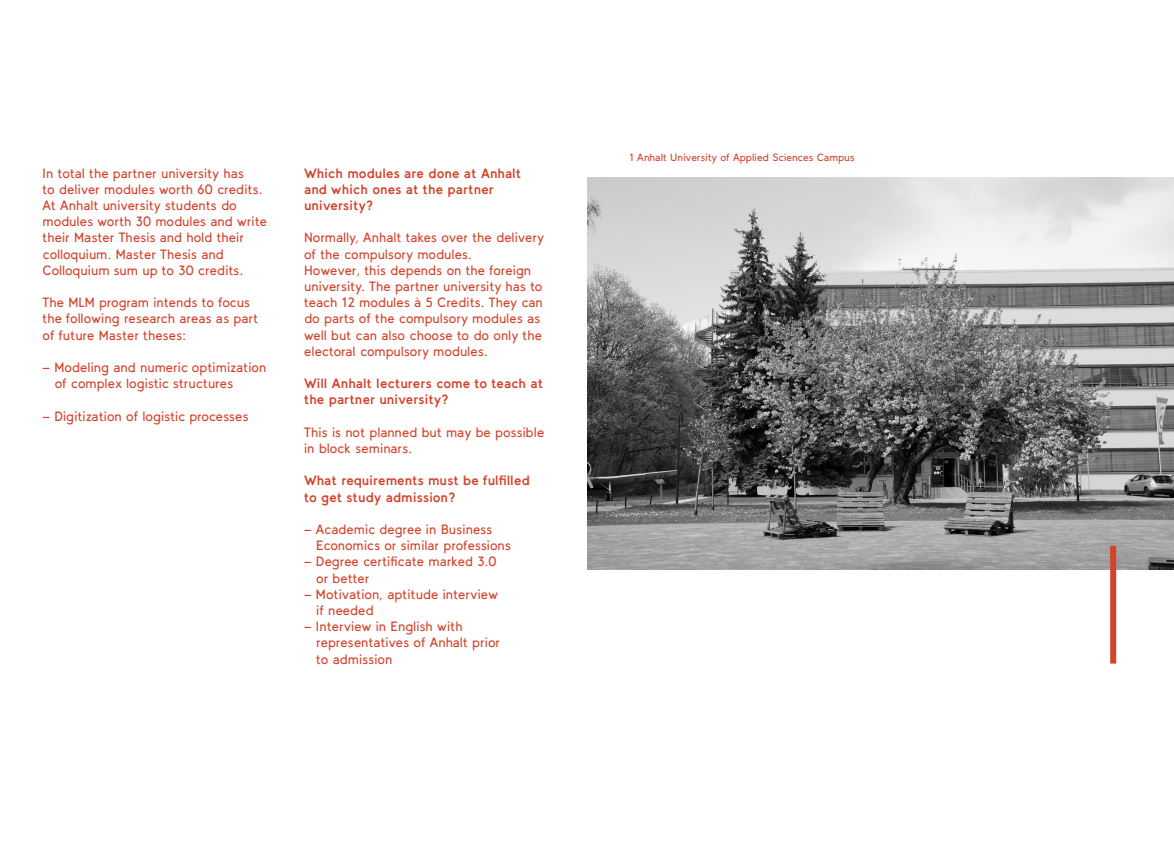
<style>
.page{position:relative;width:1174px;height:842px;background:#fff}
.page>*{position:absolute;margin:0;border:0;box-sizing:border-box;transform-origin:0 0}
.t1{font:13.5px/16.2px "Tilde";color:#d3422a}
.t2{font:700 13.5px/16.2px "Tilde";color:#d3422a}
.t3{font:10.5px "Tilde";letter-spacing:.01em;color:#d3422a}
</style>
<div class="page">
<img style="left:587px;top:178px;width:586px;height:392px">
<div style="left:1110px;top:546px;width:6px;height:118px;background:#d3422a"></div>
<p class="t1" style="left:43px;top:165px;width:226px">In total the partner university has<br>to deliver modules worth 60 credits.<br>At Anhalt university students do modules worth 30 modules and write their Master Thesis and hold their colloquium. Master Thesis and Colloquium sum up to 30 credits.</p>
<p class="t1" style="left:43px;top:294px;width:217px">The MLM program intends to focus the following research areas as part of future Master theses:</p>
<p class="t1" style="left:55px;top:359px;width:213px;text-indent:-12px">- Modeling and numeric optimization of complex logistic structures</p>
<p class="t1" style="left:43px;top:408px;width:207px">- Digitization of logistic processes</p>
<p class="t2" style="left:304px;top:165px;width:219px">Which modules are done at Anhalt and which ones at the partner university?</p>
<p class="t1" style="left:304px;top:230px;width:241px">Normally, Anhalt takes over the delivery of the compulsory modules.<br>However, this depends on the foreign university. The partner university has to teach 12 modules à 5 Credits. They can do parts of the compulsory modules as well but can also choose to do only the electoral compulsory modules.</p>
<p class="t2" style="left:304px;top:376px;width:241px">Will Anhalt lecturers come to teach at the partner university?</p>
<p class="t1" style="left:304px;top:424px;width:242px">This is not planned but may be possible in block seminars.</p>
<p class="t2" style="left:304px;top:473px;width:227px">What requirements must be fulfilled to get study admission?</p>
<p class="t1" style="left:316px;top:521px;width:196px;text-indent:-12px">- Academic degree in Business<br>Economics or similar professions</p>
<p class="t1" style="left:316px;top:554px;width:182px;text-indent:-12px">- Degree certificate marked 3.0 or better</p>
<p class="t1" style="left:316px;top:586px;width:183px;text-indent:-12px">- Motivation, aptitude interview if needed</p>
<p class="t1" style="left:316px;top:618px;width:185px;text-indent:-12px">- Interview in English with representatives of Anhalt prior to admission</p>
<p class="t3" style="left:629px;top:152px;width:226px">1 Anhalt University of Applied Sciences Campus</p>
</div>
